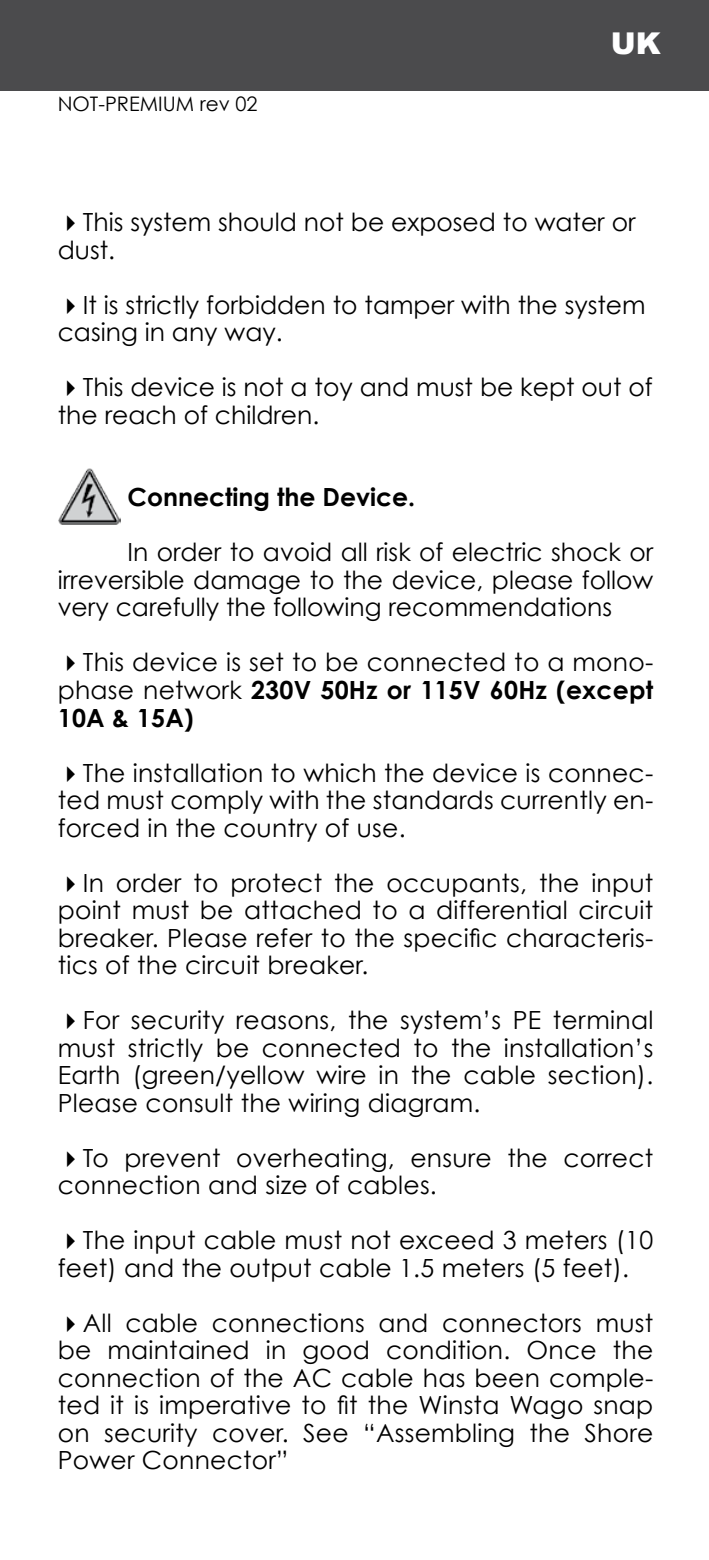
<style>
.page{position:relative;width:709px;height:1560px;background:#fff}
.page>*{position:absolute;margin:0;border:0;box-sizing:border-box;transform-origin:0 0}
.t1{font:900 30px "Arial";color:#fff}
.t2{font:25px/27.5px "Century Gothic";letter-spacing:.01em;color:#000;text-align:justify}
.t3{font:700 25px "Century Gothic";color:#000}
.t4{font:20px "Century Gothic";color:#000}
.s1{font-weight:700}
</style>
<div class="page">
<hr style="left:0;top:0;width:1px;height:90px;background:#4b4b4d">
<div style="left:1px;top:0;width:708px;height:90px;background:#4b4b4d"></div>
<img style="left:58px;top:468px;width:62px;height:57px">
<p class="t4" style="left:58px;top:91px;width:201px">NOT-PREMIUM rev 02</p>
<p class="t1" style="left:611px;top:27px;width:51px">UK</p>
<p class="t2" style="left:58px;top:208px;width:579px">✔This system should not be exposed to water or dust.</p>
<p class="t2" style="left:58px;top:290px;width:589px">✔It is strictly forbidden to tamper with the system casing in any way.</p>
<p class="t2" style="left:58px;top:373px;width:596px">✔This device is not a toy and must be kept out of the reach of children.</p>
<p class="t3" style="left:127px;top:481px;width:289px">Connecting the Device.</p>
<p class="t2" style="left:58px;top:538px;width:597px;text-indent:70px">In order to avoid all risk of electric shock or irreversible damage to the device, please follow very carefully the following recommendations</p>
<p class="t2" style="left:58px;top:648px;width:597px">✔This device is set to be connected to a mono&shy;phase network <span class="s1">230V 50Hz or 115V 60Hz (except 10A &amp; 15A)</span></p>
<p class="t2" style="left:58px;top:758px;width:597px">✔The installation to which the device is connec&shy;ted must comply with the standards currently en&shy;forced in the country of use.</p>
<p class="t2" style="left:58px;top:868px;width:597px">✔In order to protect the occupants, the input point must be attached to a differential circuit breaker. Please refer to the specific characteris&shy;tics of the circuit breaker.</p>
<p class="t2" style="left:58px;top:1005px;width:597px">✔For security reasons, the system’s PE terminal must strictly be connected to the installation’s Earth (green/yellow wire in the cable section).<br>Please consult the wiring diagram.</p>
<p class="t2" style="left:58px;top:1143px;width:597px">✔To prevent overheating, ensure the correct connection and size of cables.</p>
<p class="t2" style="left:58px;top:1225px;width:597px">✔The input cable must not exceed 3 meters (10 feet) and the output cable 1.5 meters (5 feet).</p>
<p class="t2" style="left:58px;top:1308px;width:597px">✔All cable connections and connectors must be maintained in good condition. Once the connection of the AC cable has been comple&shy;ted it is imperative to fit the Winsta Wago snap on security cover. See “Assembling the Shore Power Connector”</p>
</div>
